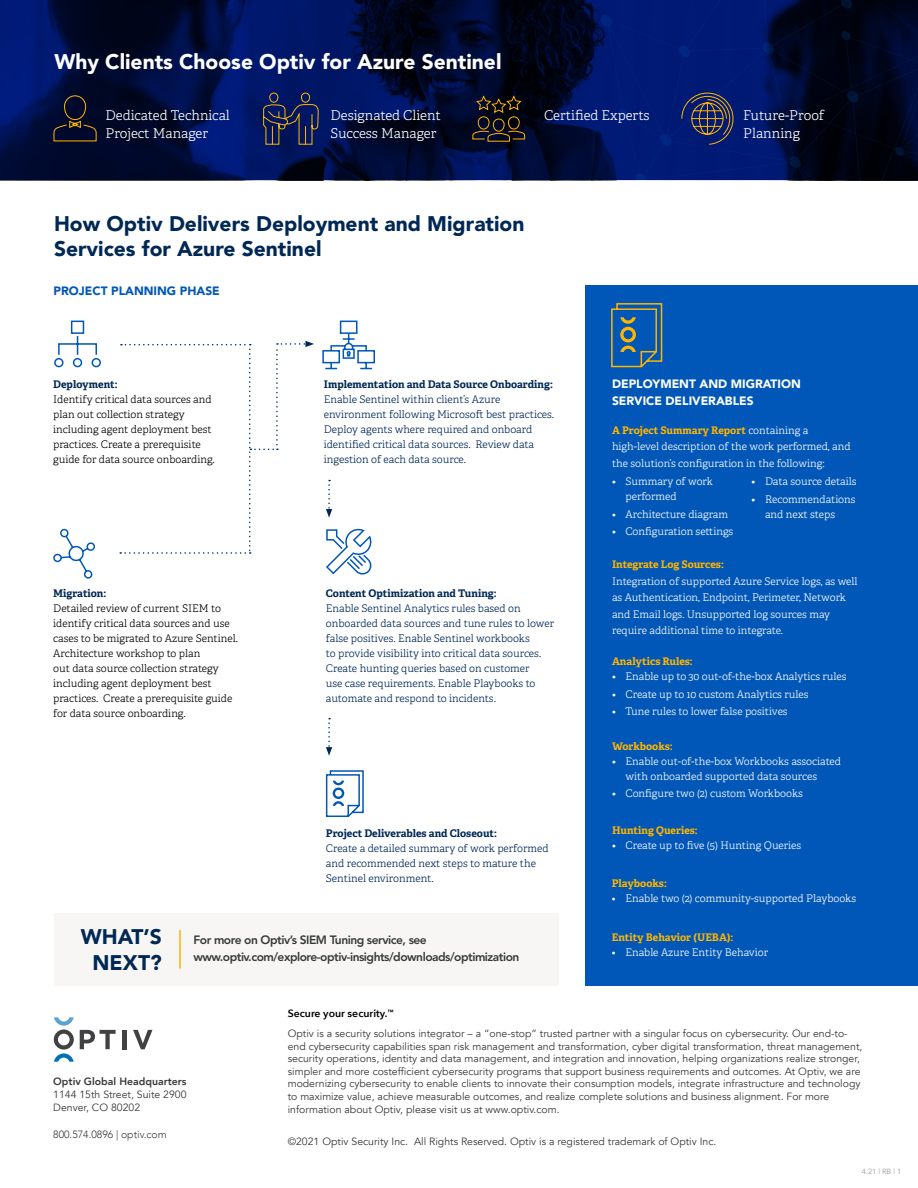
<style>
.page{position:relative;width:918px;height:1188px;background:#fff}
.page>*{position:absolute;margin:0;border:0;box-sizing:border-box;transform-origin:0 0}
.t1{font:900 21px/25.2px "Avenir LT Std";color:#002855;text-align:center}
.t2{font:900 21px "Avenir LT Std";color:#fff}
.t3{font:300 13.5px/18px "Adelle";color:#fff}
.t4{font:800 12px/16.5px "Avenir LT Std";letter-spacing:-.04em;color:#373a36}
.t5{font:900 12px/16.5px "Avenir LT Std";color:#fff}
.t6{font:900 12px "Avenir LT Std";color:#0057b8}
.t7{font:10.5px/12.6px "Avenir";color:#373a36}
.t8{font:300 10.5px/16.5px "Adelle";color:#fff}
.t9{font:300 10.5px/15px "Adelle";color:#002855}
.t10{font:300 10.5px/15px "Adelle";color:#000}
.t11{font:700 10.5px "Adelle";color:#002855}
.t12{font:700 10.5px "Adelle";color:#ffb500}
.t13{font:800 10.5px "Avenir";color:#373a36}
.t14{font:300 10.5px "Avenir";color:#373a36}
.t15{font:600 10.5px "Avenir Next";color:#000}
.t16{font:7.5px "Avenir";color:#9b9d9b}
.s1{font-weight:700;color:#ffb500}
</style>
<div class="page">
<div style="left:585px;top:285px;width:333px;height:700px;background:#0057b8"></div>
<svg style="left:80px;top:1030px;width:36px;height:19px"></svg>
<div style="left:122px;top:1030px;width:5px;height:19px;background:#414042"></div>
<svg style="left:133px;top:1030px;width:19px;height:19px"></svg>
<svg style="left:54px;top:1017px;width:20px;height:45px"></svg>
<div style="left:54px;top:913px;width:505px;height:72px;background:#f7f6f5"></div>
<svg style="left:0;top:0;width:600px;height:180px;background:#000d40"></svg>
<hr style="left:179px;top:930px;width:2px;height:39px;background:#ffb500">
<svg style="left:472px;top:96px;width:53px;height:46px;background:#262019"></svg>
<svg style="left:53px;top:95px;width:44px;height:47px;background:#191a28"></svg>
<svg style="left:600px;top:0;width:318px;height:180px;background:#01124b"></svg>
<svg style="left:263px;top:92px;width:56px;height:53px;background:#242b54"></svg>
<svg style="left:54px;top:320px;width:47px;height:48px"></svg>
<svg style="left:53px;top:529px;width:42px;height:50px"></svg>
<svg style="left:322px;top:320px;width:53px;height:50px"></svg>
<svg style="left:326px;top:480px;width:6px;height:38px"></svg>
<svg style="left:326px;top:529px;width:46px;height:46px"></svg>
<svg style="left:325px;top:770px;width:39px;height:47px"></svg>
<svg style="left:611px;top:303px;width:52px;height:65px"></svg>
<svg style="left:120px;top:341px;width:194px;height:213px"></svg>
<svg style="left:326px;top:718px;width:6px;height:38px"></svg>
<h1 class="t2" style="left:54px;top:49px;width:449px">Why Clients Choose Optiv for Azure Sentinel</h1>
<p class="t3" style="left:106px;top:107px;width:126px">Dedicated Technical<br>Project Manager</p>
<p class="t3" style="left:330px;top:107px;width:112px">Designated Client<br>Success Manager</p>
<p class="t3" style="left:544px;top:107px;width:107px">Certified Experts</p>
<p class="t3" style="left:743px;top:107px;width:82px">Future-Proof<br>Planning</p>
<h1 class="t1" style="left:54px;top:211px;width:472px;text-align:left">How Optiv Delivers Deployment and Migration<br>Services for Azure Sentinel</h1>
<p class="t6" style="left:54px;top:283px;width:168px">PROJECT PLANNING PHASE</p>
<p class="t11" style="left:53px;top:378px;width:66px">Deployment:</p>
<p class="t10" style="left:53px;top:392px;width:163px">Identify critical data sources and plan out collection strategy including agent deployment best practices. Create a prerequisite guide for data source onboarding.</p>
<p class="t11" style="left:53px;top:586px;width:55px">Migration:</p>
<p class="t10" style="left:53px;top:601px;width:186px">Detailed review of current SIEM to identify critical data sources and use cases to be migrated to Azure Sentinel.<br>Architecture workshop to plan<br>out data source collection strategy including agent deployment best practices. Create a prerequisite guide for data source onboarding.</p>
<p class="t11" style="left:324px;top:378px;width:231px">Implementation and Data Source Onboarding:</p>
<p class="t9" style="left:324px;top:392px;width:232px">Enable Sentinel within client’s Azure environment following Microsoft best practices.<br>Deploy agents where required and onboard identified critical data sources. Review data ingestion of each data source.</p>
<p class="t11" style="left:326px;top:586px;width:172px">Content Optimization and Tuning:</p>
<p class="t9" style="left:326px;top:601px;width:230px">Enable Sentinel Analytics rules based on onboarded data sources and tune rules to lower false positives. Enable Sentinel workbooks<br>to provide visibility into critical data sources.<br>Create hunting queries based on customer<br>use case requirements. Enable Playbooks to automate and respond to incidents.</p>
<p class="t11" style="left:326px;top:826px;width:172px">Project Deliverables and Closeout:</p>
<p class="t9" style="left:326px;top:840px;width:224px">Create a detailed summary of work performed and recommended next steps to mature the<br>Sentinel environment.</p>
<h1 class="t1" style="left:81px;top:924px;width:82px">WHAT’S<br>NEXT?</h1>
<p class="t4" style="left:194px;top:932px;width:327px">For more on Optiv’s SIEM Tuning service, see www.optiv.com/explore-optiv-insights/downloads/optimization</p>
<p class="t15" style="left:288px;top:1005px;width:107px">Secure your security.<sup>™</sup></p>
<p class="t5" style="left:612px;top:376px;width:190px">DEPLOYMENT AND MIGRATION<br>SERVICE DELIVERABLES</p>
<p class="t8" style="left:612px;top:422px;width:240px"><span class="s1">A Project Summary Report</span> containing a high-level description of the work performed, and the solution’s configuration in the following:</p>
<p class="t8" style="left:626px;top:474px;width:89px;line-height:15px;text-indent:-14px">• Summary of work performed</p>
<p class="t8" style="left:612px;top:506px;width:118px">• Architecture diagram</p>
<p class="t8" style="left:612px;top:523px;width:123px">• Configuration settings</p>
<p class="t8" style="left:752px;top:473px;width:107px">• Data source details</p>
<p class="t8" style="left:765px;top:492px;width:92px;line-height:15px;text-indent:-14px">• Recommendations and next steps</p>
<p class="t12" style="left:612px;top:558px;width:113px">Integrate Log Sources:</p>
<p class="t8" style="left:612px;top:573px;width:247px">Integration of supported Azure Service logs, as well as Authentication, Endpoint, Perimeter, Network and Email logs. Unsupported log sources may require additional time to integrate.</p>
<p class="t12" style="left:612px;top:655px;width:82px">Analytics Rules:</p>
<p class="t8" style="left:612px;top:668px;width:236px">• Enable up to 30 out-of-the-box Analytics rules</p>
<p class="t8" style="left:612px;top:686px;width:198px">• Create up to 10 custom Analytics rules</p>
<p class="t8" style="left:612px;top:704px;width:177px">• Tune rules to lower false positives</p>
<p class="t12" style="left:612px;top:739px;width:62px">Workbooks:</p>
<p class="t8" style="left:626px;top:754px;width:217px;line-height:15px;text-indent:-14px">• Enable out-of-the-box Workbooks associated with onboarded supported data sources</p>
<p class="t8" style="left:612px;top:785px;width:192px">• Configure two (2) custom Workbooks</p>
<p class="t12" style="left:612px;top:823px;width:87px">Hunting Queries:</p>
<p class="t8" style="left:612px;top:837px;width:191px">• Create up to five (5) Hunting Queries</p>
<p class="t12" style="left:612px;top:877px;width:56px">Playbooks:</p>
<p class="t8" style="left:612px;top:891px;width:246px">• Enable two (2) community-supported Playbooks</p>
<p class="t12" style="left:612px;top:931px;width:123px">Entity Behavior (UEBA):</p>
<p class="t8" style="left:612px;top:944px;width:158px">• Enable Azure Entity Behavior</p>
<p class="t13" style="left:53px;top:1074px;width:135px">Optiv Global Headquarters</p>
<p class="t7" style="left:53px;top:1088px;width:135px">1144 15th Street, Suite 2900<br>Denver, CO 80202</p>
<p class="t14" style="left:53px;top:1128px;width:115px">800.574.0896 | optiv.com</p>
<p class="t7" style="left:288px;top:1027px;width:576px">Optiv is a security solutions integrator – a “one-stop” trusted partner with a singular focus on cybersecurity. Our end-to&shy;end cybersecurity capabilities span risk management and transformation, cyber digital transformation, threat management, security operations, identity and data management, and integration and innovation, helping organizations realize stronger, simpler and more costefficient cybersecurity programs that support business requirements and outcomes. At Optiv, we are modernizing cybersecurity to enable clients to innovate their consumption models, integrate infrastructure and technology to maximize value, achieve measurable outcomes, and realize complete solutions and business alignment. For more information about Optiv, please visit us at www.optiv.com.</p>
<p class="t7" style="left:288px;top:1135px;width:430px">©2021 Optiv Security Inc. All Rights Reserved. Optiv is a registered trademark of Optiv Inc.</p>
<p class="t16" style="left:862px;top:1167px;width:41px">4.21 | RB | 1</p>
</div>
